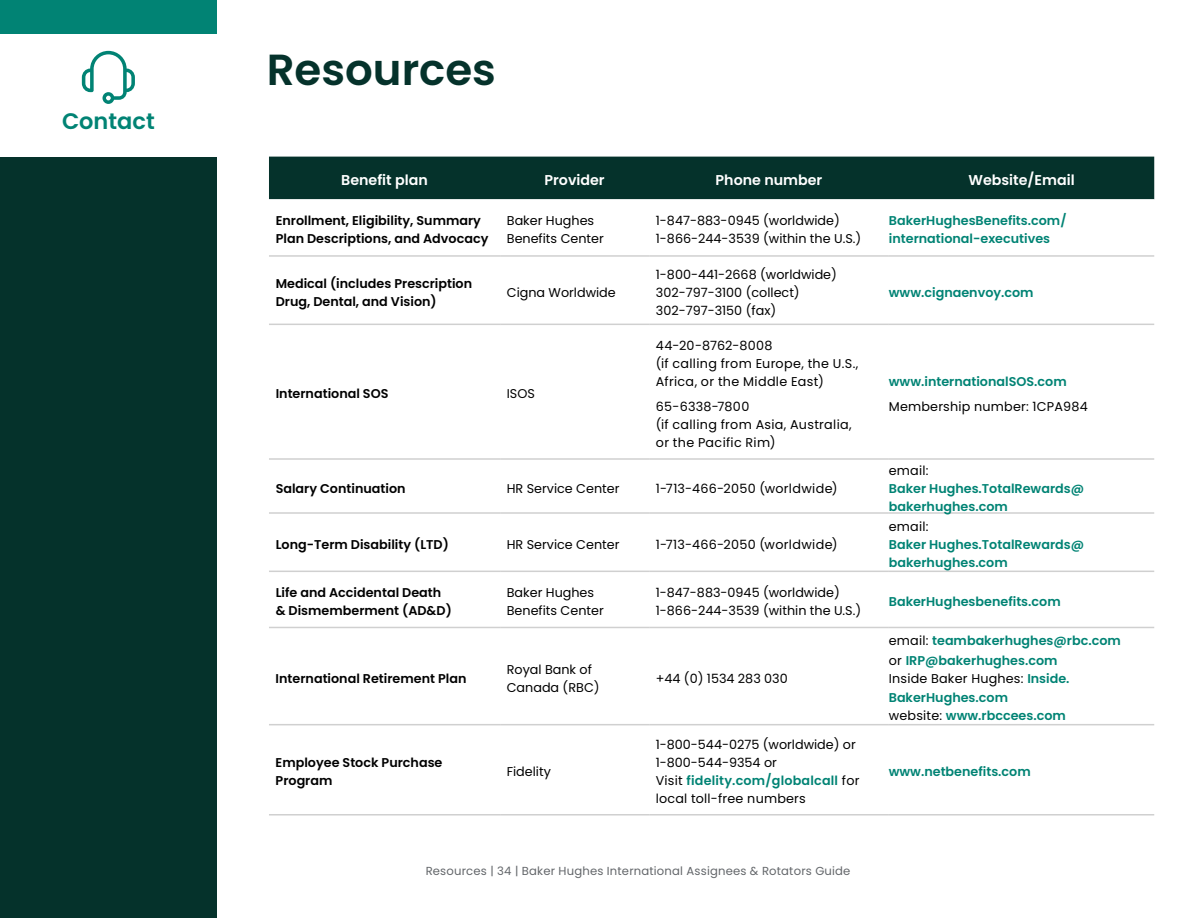
<style>
.page{position:relative;width:1188px;height:918px;background:#fff}
.page>*{position:absolute;margin:0;border:0;box-sizing:border-box;transform-origin:0 0}
.t1{font:600 43.5px "Poppins";color:#05322b}
.t2{font:600 22.5px "Poppins";color:#018374}
.t3{font:600 14.25px "Poppins";color:#fff}
.t4{font:12.75px/18px "Poppins";color:#000}
.t5{font:600 12.75px/18px "Poppins";color:#018374}
.t6{font:600 12.75px/18px "Poppins";color:#000}
.t7{font:12.75px/18px "Poppins";letter-spacing:.025em;color:#000}
.t8{font:12.75px "Poppins";letter-spacing:.02em;color:#000}
.t9{font:11.7px "Poppins";letter-spacing:.015em;color:#63666a}
.s1{font-weight:600;color:#018374}
.s2{font-weight:400;color:#000}
</style>
<div class="page">
<div style="left:0;top:1px;width:217px;height:917px;background:#05322b"></div>
<div style="left:0;top:29px;width:224px;height:128px;background:#fff"></div>
<div style="left:0;top:0;width:217px;height:34px;background:#018374"></div>
<div style="left:269px;top:157px;width:885px;height:42px;background:#05322b"></div>
<svg style="left:269px;top:199px;width:885px;height:527px"></svg>
<hr style="left:269px;top:255px;width:231px;height:2px;background:#d0d0d0">
<hr style="left:500px;top:255px;width:149px;height:2px;background:#d0d0d0">
<hr style="left:649px;top:255px;width:240px;height:2px;background:#d0d0d0">
<hr style="left:889px;top:255px;width:265px;height:2px;background:#d0d0d0">
<hr style="left:269px;top:324px;width:231px;height:1px;background:#d0d0d0">
<hr style="left:500px;top:324px;width:149px;height:1px;background:#d0d0d0">
<hr style="left:649px;top:324px;width:240px;height:1px;background:#d0d0d0">
<hr style="left:889px;top:324px;width:265px;height:1px;background:#d0d0d0">
<hr style="left:269px;top:458px;width:231px;height:2px;background:#d0d0d0">
<hr style="left:500px;top:458px;width:149px;height:2px;background:#d0d0d0">
<hr style="left:649px;top:458px;width:240px;height:2px;background:#d0d0d0">
<hr style="left:889px;top:458px;width:265px;height:2px;background:#d0d0d0">
<hr style="left:269px;top:512px;width:231px;height:2px;background:#d0d0d0">
<hr style="left:500px;top:512px;width:149px;height:2px;background:#d0d0d0">
<hr style="left:649px;top:512px;width:240px;height:2px;background:#d0d0d0">
<hr style="left:889px;top:512px;width:265px;height:2px;background:#d0d0d0">
<hr style="left:269px;top:571px;width:231px;height:1px;background:#d0d0d0">
<hr style="left:500px;top:571px;width:149px;height:1px;background:#d0d0d0">
<hr style="left:269px;top:627px;width:231px;height:1px;background:#d0d0d0">
<hr style="left:500px;top:627px;width:149px;height:1px;background:#d0d0d0">
<hr style="left:269px;top:724px;width:231px;height:1px;background:#d0d0d0">
<hr style="left:500px;top:724px;width:149px;height:1px;background:#d0d0d0">
<hr style="left:269px;top:814px;width:231px;height:2px;background:#d0d0d0">
<hr style="left:500px;top:814px;width:149px;height:2px;background:#d0d0d0">
<hr style="left:649px;top:571px;width:240px;height:1px;background:#d0d0d0">
<hr style="left:649px;top:627px;width:240px;height:1px;background:#d0d0d0">
<hr style="left:649px;top:724px;width:240px;height:1px;background:#d0d0d0">
<hr style="left:889px;top:571px;width:265px;height:1px;background:#d0d0d0">
<hr style="left:889px;top:627px;width:265px;height:1px;background:#d0d0d0">
<hr style="left:889px;top:724px;width:265px;height:1px;background:#d0d0d0">
<hr style="left:649px;top:814px;width:240px;height:2px;background:#d0d0d0">
<hr style="left:889px;top:814px;width:265px;height:2px;background:#d0d0d0">
<svg style="left:82px;top:51px;width:53px;height:53px"></svg>
<h2 class="t2" style="left:62px;top:108px;width:94px">Contact</h2>
<h1 class="t1" style="left:267px;top:45px;width:231px">Resources</h1>
<p class="t3" style="left:341px;top:172px;width:88px">Benefit plan</p>
<p class="t3" style="left:545px;top:172px;width:62px">Provider</p>
<p class="t3" style="left:716px;top:172px;width:108px">Phone number</p>
<p class="t3" style="left:969px;top:172px;width:108px">Website/Email</p>
<p class="t6" style="left:276px;top:212px;width:214px">Enrollment, Eligibility, Summary<br>Plan Descriptions, and Advocacy</p>
<p class="t4" style="left:507px;top:212px;width:99px">Baker Hughes<br>Benefits Center</p>
<p class="t4" style="left:656px;top:212px;width:207px">1-847-883-0945 (worldwide)<br>1-866-244-3539 (within the U.S.)</p>
<p class="t5" style="left:889px;top:212px;width:179px">BakerHughesBenefits.com/ international-executives</p>
<p class="t6" style="left:276px;top:274px;width:198px">Medical (includes Prescription<br>Drug, Dental, and Vision)</p>
<p class="t4" style="left:507px;top:283px;width:111px">Cigna Worldwide</p>
<p class="t4" style="left:656px;top:265px;width:183px">1-800-441-2668 (worldwide)<br>302-797-3100 (collect)<br>302-797-3150 (fax)</p>
<p class="t5" style="left:889px;top:283px;width:146px">www.cignaenvoy.com</p>
<p class="t6" style="left:276px;top:385px;width:114px">International SOS</p>
<p class="t4" style="left:507px;top:385px;width:30px">ISOS</p>
<p class="t7" style="left:656px;top:337px;width:204px">44-20-8762-8008<br>(if calling from Europe, the U.S.,<br>Africa, or the Middle East)</p>
<p class="t7" style="left:656px;top:397px;width:197px">65-6338-7800<br>(if calling from Asia, Australia, or the Pacific Rim)</p>
<p class="t6" style="left:276px;top:479px;width:131px">Salary Continuation</p>
<p class="t4" style="left:507px;top:479px;width:114px">HR Service Center</p>
<p class="t7" style="left:656px;top:479px;width:183px">1-713-466-2050 (worldwide)</p>
<p class="t6" style="left:276px;top:535px;width:175px">Long-Term Disability (LTD)</p>
<p class="t4" style="left:507px;top:535px;width:114px">HR Service Center</p>
<p class="t8" style="left:656px;top:537px;width:183px">1-713-466-2050 (worldwide)</p>
<p class="t5" style="left:889px;top:373px;width:179px">www.internationalSOS.com</p>
<p class="t4" style="left:889px;top:397px;width:200px">Membership number: 1CPA984</p>
<p class="t4" style="left:889px;top:461px;width:41px">email:</p>
<p class="t5" style="left:889px;top:479px;width:197px">Baker Hughes.TotalRewards@ bakerhughes.com</p>
<p class="t4" style="left:889px;top:517px;width:41px">email:</p>
<p class="t5" style="left:889px;top:535px;width:197px">Baker Hughes.TotalRewards@ bakerhughes.com</p>
<p class="t6" style="left:276px;top:584px;width:178px">Life and Accidental Death &amp; Dismemberment (AD&amp;D)</p>
<p class="t4" style="left:507px;top:584px;width:99px">Baker Hughes<br>Benefits Center</p>
<p class="t4" style="left:656px;top:584px;width:207px">1-847-883-0945 (worldwide)<br>1-866-244-3539 (within the U.S.)</p>
<p class="t5" style="left:889px;top:593px;width:173px">BakerHughesbenefits.com</p>
<p class="t6" style="left:276px;top:669px;width:192px">International Retirement Plan</p>
<p class="t4" style="left:507px;top:660px;width:94px">Royal Bank of<br>Canada (RBC)</p>
<p class="t4" style="left:656px;top:669px;width:133px">+44 (0) 1534 283 030</p>
<p class="t6" style="left:276px;top:754px;width:168px">Employee Stock Purchase<br>Program</p>
<p class="t4" style="left:507px;top:763px;width:46px">Fidelity</p>
<p class="t4" style="left:656px;top:736px;width:205px">1-800-544-0275 (worldwide) or<br>1-800-544-9354 or<br>Visit <span class="s1">fidelity.com/globalcall</span> for local toll-free numbers</p>
<p class="t9" style="left:426px;top:865px;width:426px">Resources | 34 | Baker Hughes International Assignees &amp; Rotators Guide</p>
<p class="t5" style="left:889px;top:631px;width:234px;line-height:19.5px"><span class="s2">email:</span> teambakerhughes@rbc.com <span class="s2">or</span> IRP@bakerhughes.com</p>
<p class="t5" style="left:889px;top:669px;width:182px;line-height:19.5px"><span class="s2">Inside Baker Hughes:</span> Inside.<br>BakerHughes.com</p>
<p class="t5" style="left:889px;top:707px;width:179px"><span class="s2">website:</span> www.rbccees.com</p>
<p class="t5" style="left:889px;top:763px;width:143px">www.netbenefits.com</p>
</div>
